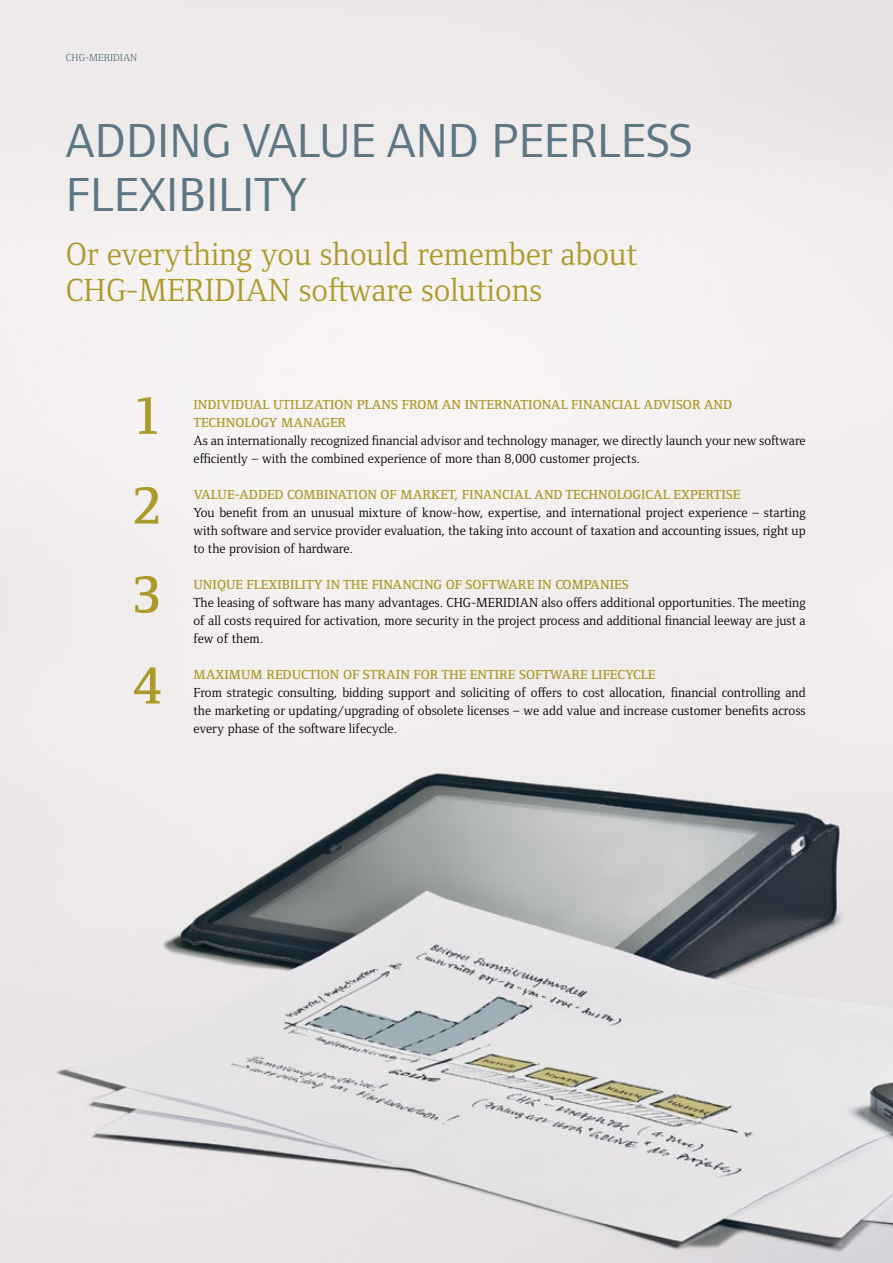
<style>
.page{position:relative;width:893px;height:1263px;background:#fff}
.page>*{position:absolute;margin:0;border:0;box-sizing:border-box;transform-origin:0 0}
.t1{font:600 54px/89.8px "Foundry Form Serif";color:#ac9a2a;text-align:justify}
.t2{font:49.5px/54px "Foundry Form Sans OT2";color:#5d7683}
.t3{font:33px/36px "Foundry Form Serif";color:#ac9a2a}
.t4{font:13.5px/18px "Foundry Form Serif";color:#000;text-align:justify}
.t5{font:600 13.5px/18px "Foundry Form Serif";color:#ac9a2a}
.t6{font:10.5px "Foundry Form Serif";color:#5d7683}
</style>
<div class="page">
<img style="left:0;top:0;width:893px;height:1263px">
<p class="t6" style="left:66px;top:50px;width:73px">CHG-MERIDIAN</p>
<h2 class="t2" style="left:66px;top:111px;width:628px">ADDING VALUE AND PEERLESS<br>FLEXIBILITY</h2>
<h3 class="t3" style="left:66px;top:234px;width:573px">Or everything you should remember about<br>CHG-MERIDIAN software solutions</h3>
<h1 class="t1" style="left:132px;top:367px;width:32px">1<br>2<br>3<br>4</h1>
<p class="t5" style="left:193px;top:395px;width:540px">INDIVIDUAL UTILIZATION PLANS FROM AN INTERNATIONAL FINANCIAL ADVISOR AND<br>TECHNOLOGY MANAGER</p>
<p class="t4" style="left:193px;top:431px;width:614px">As an internationally recognized financial advisor and technology manager, we directly launch your new software efficiently – with the combined experience of more than 8,000 customer projects.</p>
<p class="t5" style="left:193px;top:485px;width:548px">VALUE-ADDED COMBINATION OF MARKET, FINANCIAL AND TECHNOLOGICAL EXPERTISE</p>
<p class="t4" style="left:193px;top:503px;width:614px">You benefit from an unusual mixture of know-how, expertise, and international project experience – starting with software and service provider evaluation, the taking into account of taxation and accounting issues, right up to the provision of hardware.</p>
<p class="t5" style="left:193px;top:575px;width:437px">UNIQUE FLEXIBILITY IN THE FINANCING OF SOFTWARE IN COMPANIES</p>
<p class="t4" style="left:193px;top:593px;width:614px">The leasing of software has many advantages. CHG-MERIDIAN also offers additional opportunities. The meeting of all costs required for activation, more security in the project process and additional financial leeway are just a few of them.</p>
<p class="t5" style="left:193px;top:665px;width:463px">MAXIMUM REDUCTION OF STRAIN FOR THE ENTIRE SOFTWARE LIFECYCLE</p>
<p class="t4" style="left:193px;top:683px;width:614px">From strategic consulting, bidding support and soliciting of offers to cost allocation, financial controlling and the marketing or updating/upgrading of obsolete licenses – we add value and increase customer benefits across every phase of the software lifecycle.</p>
</div>
